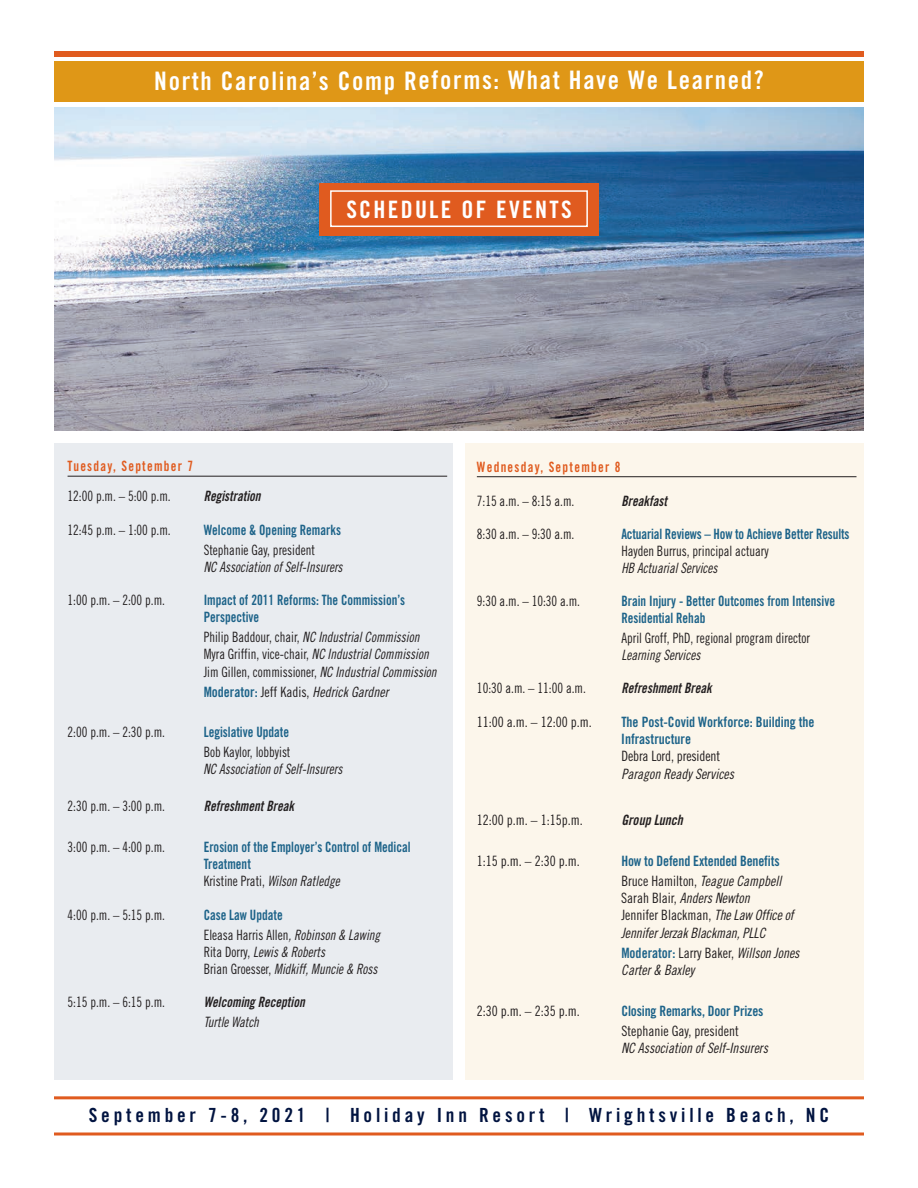
<style>
.page{position:relative;width:918px;height:1188px;background:#fff}
.page>*{position:absolute;margin:0;border:0;box-sizing:border-box;transform-origin:0 0}
.t1{font:25.5px "Trade Gothic Bold Cond Twenty";letter-spacing:.065em;color:#fff}
.t2{font:24px "Trade Gothic Bold Cond Twenty";letter-spacing:.095em;color:#fff}
.t3{font:19.5px "Trade Gothic Bold Cond Twenty";letter-spacing:.195em;color:#001340}
.t4{font:14.25px/17.1px "Trade Gothic Cond Eighteen";color:#231f20;scale:.9 1}
.t5{font:14.25px/17.1px "Trade Gothic Bold Cond Twenty";color:#1d6389;scale:.9 1}
.t6{font:italic 14.25px/17.2px "Trade Gothic Cond Eighteen";color:#231f20;scale:.95 1}
.t7{font:italic 14.25px/17.1px "Trade Gothic Cond Eighteen";color:#231f20;scale:.9 1}
.t8{font:14.25px "Trade Gothic Cond Eighteen";color:#231f20;scale:.95 1}
.t9{font:14.25px/17.1px "Trade Gothic Bold Cond Twenty";color:#1d6389;scale:.95 1}
.t10{font:italic 14.25px "Trade Gothic Bold Cond Twenty";color:#231f20;scale:.9 1}
.t11{font:14.25px "Trade Gothic Bold Cond Twenty";letter-spacing:.1em;color:#e05b1f;scale:.9 1}
.t12{font:italic 14.25px "Trade Gothic Bold Cond Twenty";color:#231f20;scale:.95 1}
.s1{font-style:italic}
.s2{font-family:"Trade Gothic Bold Cond Twenty";font-style:normal;color:#1d6389}
.s3{font-style:normal}
</style>
<div class="page">
<div style="left:466px;top:443px;width:398px;height:637px;background:#fcf6eb"></div>
<div style="left:54px;top:443px;width:398px;height:637px;background:#e9ecf0"></div>
<hr style="left:68px;top:476px;width:379px;height:1px;background:#231f20">
<hr style="left:477px;top:476px;width:379px;height:1px;background:#231f20">
<img style="left:54px;top:108px;width:810px;height:323px">
<div style="left:319px;top:183px;width:280px;height:52px;background:#e05b1f"></div>
<div style="left:330px;top:190px;width:258px;height:37px;border:2px solid #fff"></div>
<div style="left:54px;top:62px;width:810px;height:40px;background:#df9717"></div>
<div style="left:54px;top:51px;width:810px;height:6px;background:#e05b1f"></div>
<hr style="left:54px;top:1096px;width:810px;height:3px;background:#e05b1f">
<svg style="left:54px;top:1132px;width:810px;height:4px;background:#e78356"></svg>
<h1 class="t1" style="left:154px;top:71px;width:611px">North Carolina’s Comp Reforms: What Have We Learned?</h1>
<h2 class="t2" style="left:346px;top:200px;width:227px">SCHEDULE OF EVENTS</h2>
<p class="t11" style="left:68px;top:461px;width:141px">Tuesday, September 7</p>
<p class="t4" style="left:68px;top:489px;width:116px">12:00 p.m. – 5:00 p.m.</p>
<p class="t10" style="left:204px;top:491px;width:68px">Registration</p>
<p class="t4" style="left:68px;top:523px;width:116px">12:45 p.m. – 1:00 p.m.</p>
<p class="t5" style="left:204px;top:523px;width:154px">Welcome &amp; Opening Remarks</p>
<p class="t4" style="left:204px;top:543px;width:125px">Stephanie Gay, president</p>
<p class="t7" style="left:204px;top:560px;width:159px">NC Association ofSelf-Insurers</p>
<p class="t4" style="left:68px;top:593px;width:110px">1:00 p.m. – 2:00 p.m.</p>
<p class="t5" style="left:204px;top:593px;width:225px">Impact of 2011 Reforms: The Commission’s<br>Perspective</p>
<p class="t4" style="left:204px;top:630px;width:263px">P h i l i p B a d d o u r, c h a i r, <span class="s1">NC IndustrialCommission<br></span>Myra Griffin, vice-chair, <span class="s1">NC IndustrialCommission<br></span>Jim Gillen, commissioner, <span class="s1">NC IndustrialCommission</span></p>
<p class="t6" style="left:204px;top:684px;width:199px"><span class="s2">Moderator:</span> <span class="s3">Jeff Kadis,</span> Hedrick Gardner</p>
<p class="t4" style="left:68px;top:724px;width:110px">2:00 p.m. – 2:30 p.m.</p>
<p class="t5" style="left:204px;top:724px;width:96px">Legislative Update</p>
<p class="t4" style="left:204px;top:745px;width:98px">Bob Kaylor, lobbyist</p>
<p class="t7" style="left:204px;top:762px;width:159px">NC Association ofSelf-Insurers</p>
<p class="t4" style="left:68px;top:799px;width:110px">2:30 p.m. – 3:00 p.m.</p>
<p class="t10" style="left:204px;top:801px;width:105px">RefreshmentBreak</p>
<p class="t4" style="left:68px;top:839px;width:110px">3:00 p.m. – 4:00 p.m.</p>
<p class="t5" style="left:204px;top:839px;width:231px">Erosion of the Employer’s Control of Medical<br>Treatment</p>
<p class="t4" style="left:204px;top:873px;width:155px">Kristine Prati, <span class="s1">Wilson Ratledge</span></p>
<p class="t4" style="left:68px;top:907px;width:110px">4:00 p.m. – 5:15 p.m.</p>
<p class="t5" style="left:204px;top:907px;width:89px">Case Law Update</p>
<p class="t7" style="left:204px;top:928px;width:201px"><span class="s3">Eleasa Harris Allen</span>,Robinson &amp; Lawing<br><span class="s3">Rita Dorry,</span> Lewis &amp; Roberts<br><span class="s3">B r i a n G r o e s s e r,</span> Midkiff,Muncie &amp; Ross</p>
<p class="t4" style="left:68px;top:994px;width:110px">5:15 p.m. – 6:15 p.m.</p>
<p class="t10" style="left:204px;top:997px;width:117px">Welcoming Reception</p>
<p class="t7" style="left:204px;top:1015px;width:66px">Turtle Watch</p>
<p class="t11" style="left:477px;top:462px;width:161px">Wednesday, September 8</p>
<p class="t4" style="left:477px;top:494px;width:110px">7:15 a.m. – 8:15 a.m.</p>
<p class="t10" style="left:621px;top:496px;width:55px">Breakfast</p>
<p class="t4" style="left:477px;top:526px;width:110px">8:30 a.m. – 9:30 a.m.</p>
<p class="t5" style="left:621px;top:526px;width:255px">Actuarial Reviews – How to Achieve Better Results</p>
<p class="t4" style="left:621px;top:544px;width:165px">Hayden Burrus, principal actuary</p>
<p class="t7" style="left:621px;top:561px;width:111px">HB ActuarialServices</p>
<p class="t4" style="left:477px;top:593px;width:116px">9:30 a.m. – 10:30 a.m.</p>
<p class="t5" style="left:621px;top:593px;width:239px">Brain Injury - Better Outcomes from Intensive<br>Residential Rehab</p>
<p class="t4" style="left:621px;top:631px;width:211px">April Groff, PhD, regional program director</p>
<p class="t7" style="left:621px;top:648px;width:92px">Learning Services</p>
<p class="t4" style="left:477px;top:680px;width:123px">10:30 a.m. – 11:00 a.m.</p>
<p class="t10" style="left:621px;top:683px;width:105px">RefreshmentBreak</p>
<p class="t8" style="left:477px;top:717px;width:123px">11:00 a.m. – 12:00 p.m.</p>
<p class="t9" style="left:621px;top:715px;width:205px">The Post-Covid Workforce: Building the<br>Infrastructure</p>
<p class="t8" style="left:621px;top:751px;width:105px">Debra Lord, president</p>
<p class="t6" style="left:621px;top:766px;width:123px">Paragon Ready Services</p>
<p class="t8" style="left:477px;top:815px;width:113px">12:00 p.m. – 1:15p.m.</p>
<p class="t12" style="left:621px;top:815px;width:69px">Group Lunch</p>
<p class="t8" style="left:477px;top:855px;width:110px">1:15 p.m. – 2:30 p.m.</p>
<p class="t9" style="left:621px;top:853px;width:168px">How to Defend Extended Benefits</p>
<p class="t6" style="left:621px;top:873px;width:186px"><span class="s3">Bruce Hamilton,</span> Teague Campbell<br><span class="s3">Sarah Blair,</span> Anders Newton<br><span class="s3">Jennifer Blackman,</span> TheLaw Officeof<br>JenniferJerzakBlackman,PLLC</p>
<p class="t6" style="left:621px;top:945px;width:192px"><span class="s2">Moderator:</span> <span class="s3">Larry Baker,</span> Willson Jones<br>Carter&amp; Baxley</p>
<p class="t8" style="left:477px;top:1005px;width:110px">2:30 p.m. – 2:35 p.m.</p>
<p class="t9" style="left:621px;top:1003px;width:151px">Closing Remarks, Door Prizes</p>
<p class="t8" style="left:621px;top:1026px;width:125px">Stephanie Gay, president</p>
<p class="t6" style="left:621px;top:1041px;width:159px">NC Association ofSelf-Insurers</p>
<h3 class="t3" style="left:89px;top:1108px;width:742px">September 7-8, 2021 | Holiday Inn Resort | Wrightsville Beach, NC</h3>
</div>
